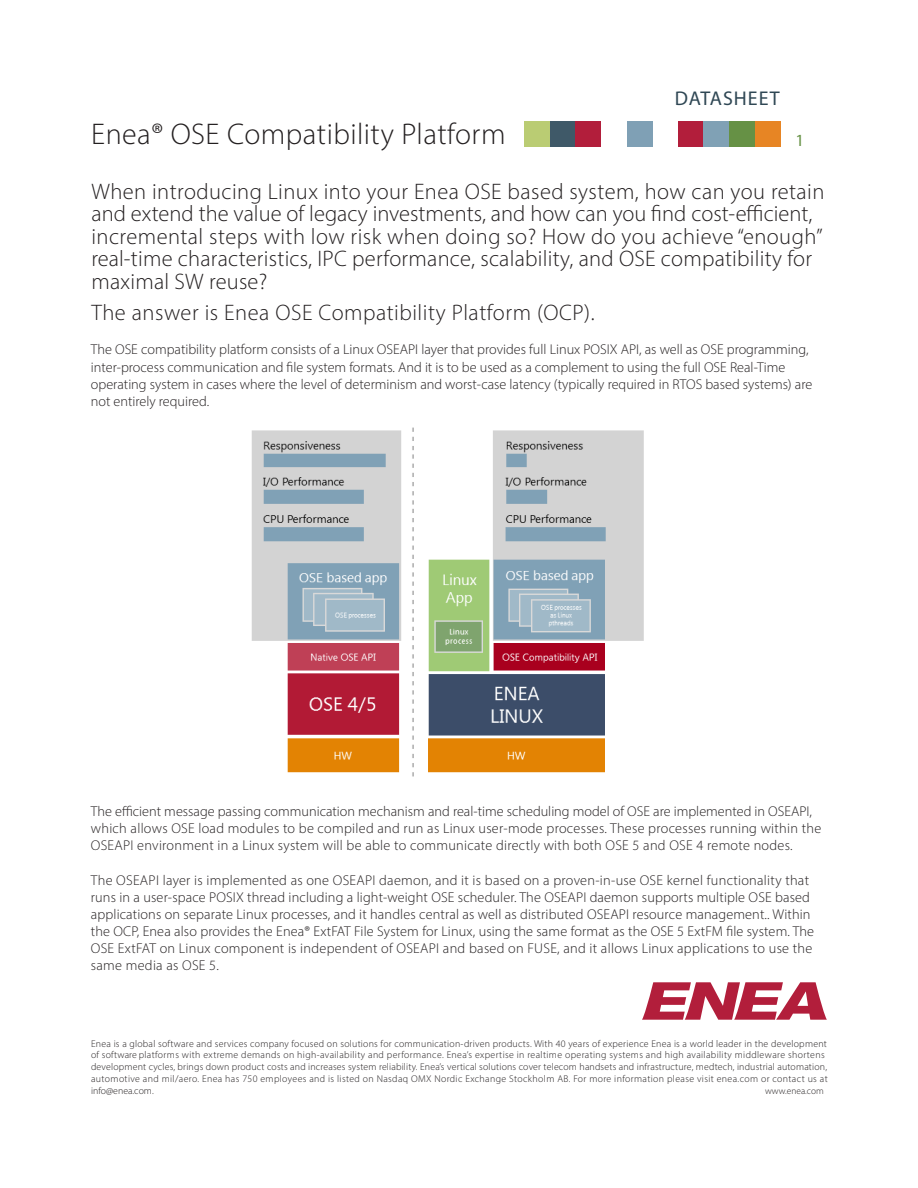
<style>
.page{position:relative;width:918px;height:1188px;background:#fff}
.page>*{position:absolute;margin:0;border:0;box-sizing:border-box;transform-origin:0 0}
.t1{font:300 30px "Myriad Pro";letter-spacing:.015em;color:#231f20}
.t2{font:300 22.5px/22.5px "Myriad Pro";letter-spacing:.015em;color:#231f20}
.t3{font:19.95px "Myriad Pro";letter-spacing:.05em;color:#2f4754}
.t4{font:17.1px "Myriad Pro";color:#669145}
.t5{font:300 14.25px/17.1px "Myriad Pro";letter-spacing:.01em;color:#231f20}
.t6{font:300 9.9px/11.9px "Myriad Pro";letter-spacing:.025em;color:#231f20}
.t7{font:300 9.9px "Myriad Pro";color:#231f20}
.t8{font:300 9.45px "Myriad Pro";color:#231f20}
</style>
<div class="page">
<svg style="left:642px;top:982px;width:185px;height:38px"></svg>
<div style="left:524px;top:122px;width:26px;height:25px;background:#bacc73"></div>
<div style="left:550px;top:122px;width:26px;height:25px;background:#3f5968"></div>
<div style="left:576px;top:122px;width:25px;height:25px;background:#b21e3b"></div>
<div style="left:627px;top:122px;width:25px;height:25px;background:#7fa0b5"></div>
<div style="left:678px;top:122px;width:26px;height:25px;background:#b21e3b"></div>
<div style="left:704px;top:122px;width:25px;height:25px;background:#80a1b5"></div>
<div style="left:729px;top:122px;width:26px;height:25px;background:#669145"></div>
<div style="left:755px;top:122px;width:25px;height:25px;background:#e78524"></div>
<img style="left:251px;top:427px;width:393px;height:350px">
<p class="t1" style="left:91px;top:116px;width:416px">Enea® OSE Compatibility Platform</p>
<p class="t3" style="left:675px;top:86px;width:106px">DATASHEET</p>
<p class="t4" style="left:796px;top:129px;width:10px">1</p>
<p class="t2" style="left:91px;top:180px;width:735px">When introducing Linux into your Enea OSE based system, how can you retain and extend the value of legacy investments, and how can you find cost-efficient, incremental steps with low risk when doing so? How do you achieve “enough” real-time characteristics, IPC performance, scalability, and OSE compatibility for maximal SW reuse?</p>
<p class="t2" style="left:91px;top:301px;width:505px">The answer is Enea OSE Compatibility Platform (OCP).</p>
<p class="t5" style="left:91px;top:341px;width:723px">The OSE compatibility platform consists of a Linux OSEAPI layer that provides full Linux POSIX API, as well as OSE programming, inter-process communication and file system formats. And it is to be used as a complement to using the full OSE Real-Time operating system in cases where the level of determinism and worst-case latency (typically required in RTOS based systems) are not entirely required.</p>
<p class="t5" style="left:91px;top:803px;width:732px">The efficient message passing communication mechanism and real-time scheduling model of OSE are implemented in OSEAPI, which allows OSE load modules to be compiled and run as Linux user-mode processes. These processes running within the<br>OSEAPI environment in a Linux system will be able to communicate directly with both OSE 5 and OSE 4 remote nodes.</p>
<p class="t5" style="left:91px;top:871px;width:725px">The OSEAPI layer is implemented as one OSEAPI daemon, and it is based on a proven-in-use OSE kernel functionality that runs in a user-space POSIX thread including a light-weight OSE scheduler. The OSEAPI daemon supports multiple OSE based applications on separate Linux processes, and it handles central as well as distributed OSEAPI resource management.. Within the OCP, Enea also provides the Enea® ExtFAT File System for Linux, using the same format as the OSE 5 ExtFM file system. The OSE ExtFAT on Linux component is independent of OSEAPI and based on FUSE, and it allows Linux applications to use the same media as OSE 5.</p>
<p class="t6" style="left:91px;top:1037px;width:738px">Enea is a global software and services company focused on solutions for communication-driven products. With 40 years of experience Enea is a world leader in the development of software platforms with extreme demands on high-availability and performance. Enea’s expertise in realtime operating systems and high availability middleware shortens development cycles, brings down product costs and increases system reliability. Enea’s vertical solutions cover telecom handsets and infrastructure, medtech, industrial automation, automotive and mil/aero. Enea has 750 employees and is listed on Nasdaq OMX Nordic Exchange Stockholm AB. For more information please visit enea.com or contact us at</p>
<p class="t7" style="left:91px;top:1085px;width:64px">info@enea.com.</p>
<p class="t8" style="left:765px;top:1085px;width:60px">www.enea.com</p>
</div>
